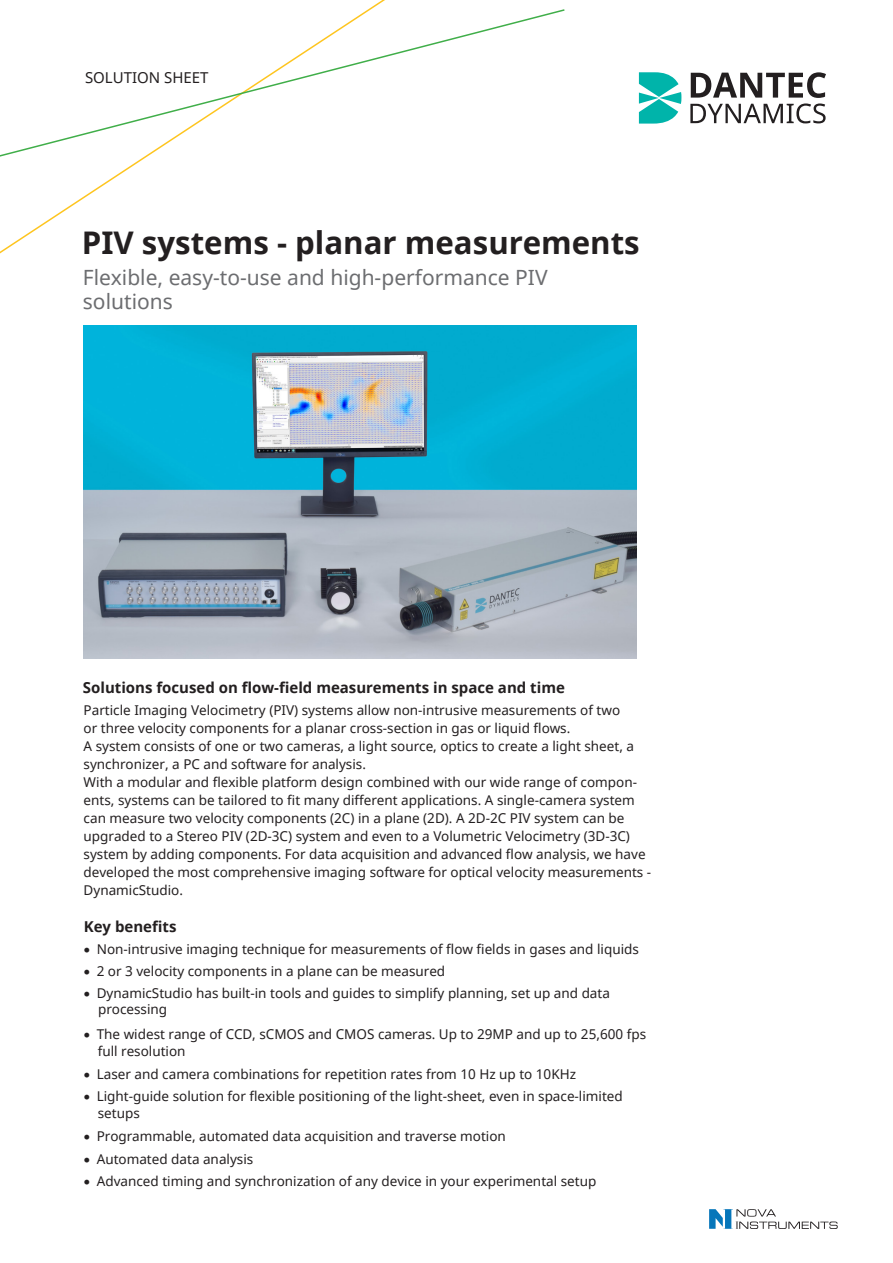
<style>
.page{position:relative;width:893px;height:1263px;background:#fff}
.page>*{position:absolute;margin:0;border:0;box-sizing:border-box;transform-origin:0 0}
.t1{font:700 31.2px "Noto Sans";color:#231f20}
.t2{font:21px/24px "Noto Sans";color:#6c6d70}
.t3{font:700 15px "Noto Sans";color:#231f20}
.t4{font:15px "Noto Sans";color:#231f20}
.List_Paragraph{font:13.5px/18px "Noto Sans";color:#231f20}
</style>
<div class="page">
<svg style="left:639px;top:72px;width:42px;height:52px"></svg>
<svg style="left:690px;top:72px;width:136px;height:51px"></svg>
<svg style="left:709px;top:1209px;width:129px;height:20px"></svg>
<svg style="left:0;top:8px;width:565px;height:158px"></svg>
<img style="left:84px;top:326px;width:553px;height:332px">
<p class="t4" style="left:85px;top:67px;width:125px">SOLUTION SHEET</p>
<p class="t1" style="left:82px;top:221px;width:559px">PIV systems - planar measurements</p>
<p class="t2" style="left:83px;top:265px;width:466px">Flexible, easy-to-use and high-performance PIV solutions</p>
<p class="t3" style="left:83px;top:677px;width:483px">Solutions focused on flow-field measurements in space and time</p>
<p class="List_Paragraph" style="left:84px;top:701px;width:569px">Particle Imaging Velocimetry (PIV) systems allow non-intrusive measurements of two<br>or three velocity components for a planar cross-section in gas or liquid flows.<br>A system consists of one or two cameras, a light source, optics to create a light sheet, a synchronizer, a PC and software for analysis.<br>With a modular and flexible platform design combined with our wide range of compon&shy;ents, systems can be tailored to fit many different applications. A single-camera system can measure two velocity components (2C) in a plane (2D). A 2D-2C PIV system can be upgraded to a Stereo PIV (2D-3C) system and even to a Volumetric Velocimetry (3D-3C) system by adding components. For data acquisition and advanced flow analysis, we have developed the most comprehensive imaging software for optical velocity measurements - DynamicStudio.</p>
<p class="t3" style="left:84px;top:916px;width:94px">Key benefits</p>
<p class="List_Paragraph" style="left:84px;top:940px;width:556px">• Non-intrusive imaging technique for measurements of flow fields in gases and liquids</p>
<p class="List_Paragraph" style="left:84px;top:962px;width:363px">• 2 or 3 velocity components in a plane can be measured</p>
<p class="List_Paragraph" style="left:84px;top:984px;width:527px">• DynamicStudio has built-in tools and guides to simplify planning, set up and data</p>
<p class="List_Paragraph" style="left:84px;top:1024px;width:564px">• The widest range of CCD, sCMOS and CMOS cameras. Up to 29MP and up to 25,600 fps</p>
<p class="List_Paragraph" style="left:84px;top:1065px;width:494px">• Laser and camera combinations for repetition rates from 10 Hz up to 10KHz</p>
<p class="List_Paragraph" style="left:84px;top:1087px;width:540px">• Light-guide solution for flexible positioning of the light-sheet, even in space-limited</p>
<p class="List_Paragraph" style="left:84px;top:1127px;width:423px">• Programmable, automated data acquisition and traverse motion</p>
<p class="List_Paragraph" style="left:84px;top:1149px;width:171px">• Automated data analysis</p>
<p class="List_Paragraph" style="left:84px;top:1172px;width:514px">• Advanced timing and synchronization of any device in your experimental setup</p>
<p class="List_Paragraph" style="left:98px;top:1000px;width:71px">processing</p>
<p class="List_Paragraph" style="left:98px;top:1041px;width:89px">full resolution</p>
<p class="List_Paragraph" style="left:98px;top:1103px;width:44px">setups</p>
</div>
